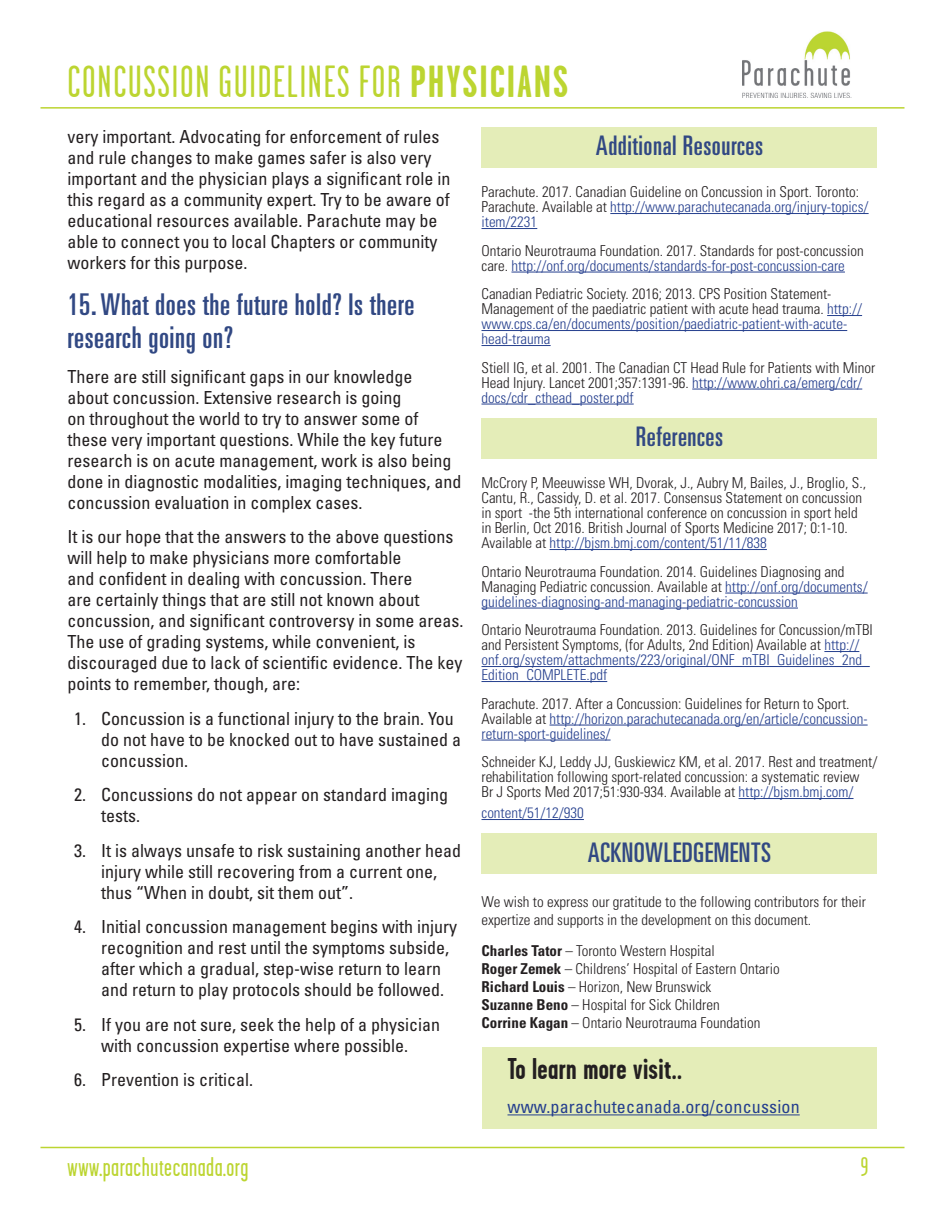
<style>
.page{position:relative;width:945px;height:1215px;background:#fff}
.page>*{position:absolute;margin:0;border:0;box-sizing:border-box;transform-origin:0 0}
.t1{font:45px "Garage Gothic";letter-spacing:.04em;color:#bcd531}
.t2{font:ultra-condensed 30px/33px "Univers";letter-spacing:.02em;color:#314883}
.t3{font:700 30px "Garage Gothic";letter-spacing:.01em;color:#231f20}
.Closing_headers{font:ultra-condensed 27px "Univers";letter-spacing:.02em;color:#314883}
.t4{font:27px "Garage Gothic";letter-spacing:.02em;color:#bcd531}
.body{font:condensed 18px/21px "Univers";color:#231f20}
.t5{font:condensed 18px "Univers";letter-spacing:.01em;color:#253f8e}
.Resources_References{font:300 condensed 15px/15px "Univers";color:#231f20}
.Resources_References-2{font:300 condensed 15px/15px "Univers";color:#253f8e}
.s1{font-weight:700}
.s2{color:#253f8e}
.s3{color:#231f20}
</style>
<div class="page">
<div style="left:482px;top:1047px;width:395px;height:81px;background:#e4edb8"></div>
<hr style="left:40px;top:1147px;width:864px;height:1px;background:#bcd531">
<hr style="left:40px;top:107px;width:864px;height:2px;background:#bcd531">
<img style="left:743px;top:31px;width:107px;height:66px">
<div style="left:482px;top:127px;width:396px;height:40px;background:#e4edb8"></div>
<hr style="left:610px;top:213px;width:259px;height:1px;background:#253f8e">
<hr style="left:482px;top:228px;width:55px;height:1px;background:#253f8e">
<hr style="left:511px;top:272px;width:334px;height:1px;background:#253f8e">
<hr style="left:827px;top:315px;width:35px;height:1px;background:#253f8e">
<hr style="left:482px;top:330px;width:365px;height:1px;background:#253f8e">
<hr style="left:482px;top:345px;width:69px;height:1px;background:#253f8e">
<hr style="left:692px;top:389px;width:170px;height:1px;background:#253f8e">
<hr style="left:482px;top:404px;width:152px;height:1px;background:#253f8e">
<div style="left:482px;top:418px;width:396px;height:40px;background:#e4edb8"></div>
<hr style="left:550px;top:549px;width:217px;height:1px;background:#253f8e">
<hr style="left:725px;top:593px;width:143px;height:1px;background:#253f8e">
<hr style="left:482px;top:608px;width:316px;height:1px;background:#253f8e">
<hr style="left:824px;top:651px;width:35px;height:1px;background:#253f8e">
<hr style="left:482px;top:666px;width:388px;height:1px;background:#253f8e">
<hr style="left:482px;top:681px;width:125px;height:1px;background:#253f8e">
<hr style="left:550px;top:725px;width:318px;height:1px;background:#253f8e">
<hr style="left:482px;top:740px;width:129px;height:1px;background:#253f8e">
<hr style="left:739px;top:798px;width:115px;height:1px;background:#253f8e">
<hr style="left:482px;top:819px;width:102px;height:1px;background:#253f8e">
<div style="left:482px;top:833px;width:396px;height:41px;background:#e4edb8"></div>
<hr style="left:508px;top:1114px;width:292px;height:1px;background:#253f8e">
<p class="t1" style="left:68px;top:54px;width:502px">CONCUSSION GUIDELINES FOR <span class="s1">PHYSICIANS</span></p>
<p class="body" style="left:68px;top:125px;width:384px">very important. Advocating for enforcement of rules and rule changes to make games safer is also very important and the physician plays a significant role in this regard as a community expert. Try to be aware of educational resources available. Parachute may be able to connect you to local Chapters or community workers for this purpose.</p>
<p class="t2" style="left:68px;top:288px;width:348px">15. What does the future hold? Is there research going on?</p>
<p class="body" style="left:68px;top:365px;width:395px">There are still significant gaps in our knowledge<br>about concussion. Extensive research is going<br>on throughout the world to try to answer some of these very important questions. While the key future research is on acute management, work is also being done in diagnostic modalities, imaging techniques, and concussion evaluation in complex cases.</p>
<p class="body" style="left:68px;top:526px;width:397px">It is our hope that the answers to the above questions will help to make physicians more comfortable<br>and confident in dealing with concussion. There<br>are certainly things that are still not known about concussion, and significant controversy in some areas.<br>The use of grading systems, while convenient, is discouraged due to lack of scientific evidence. The key points to remember, though, are:</p>
<p class="body" style="left:101px;top:707px;width:361px;text-indent:-27px">1. Concussion is a functional injury to the brain. You do not have to be knocked out to have sustained a concussion.</p>
<p class="body" style="left:101px;top:784px;width:348px;text-indent:-27px">2. Concussions do not appear on standard imaging tests.</p>
<p class="body" style="left:101px;top:839px;width:361px;text-indent:-27px">3. It is always unsafe to risk sustaining another head injury while still recovering from a current one, thus “When in doubt, sit them out”.</p>
<p class="body" style="left:101px;top:916px;width:357px;text-indent:-27px">4. Initial concussion management begins with injury recognition and rest until the symptoms subside, after which a gradual, step-wise return to learn and return to play protocols should be followed.</p>
<p class="body" style="left:74px;top:1013px;width:367px;text-align:center">5. If you are not sure, seek the help of a physician with concussion expertise where possible.</p>
<p class="body" style="left:74px;top:1069px;width:180px">6. Prevention is critical.</p>
<p class="Closing_headers" style="left:596px;top:130px;width:169px">Additional Resources</p>
<p class="Resources_References" style="left:482px;top:184px;width:389px">Parachute. 2017. Canadian Guideline on Concussion in Sport. Toronto:<br>Parachute. Available at <span class="s2">http://www.parachutecanada.org/injury-topics/ item/2231</span></p>
<p class="Resources_References" style="left:482px;top:243px;width:384px">Ontario Neurotrauma Foundation. 2017. Standards for post-concussion care. <span class="s2">http://onf.org/documents/standards-for-post-concussion-care</span></p>
<p class="Resources_References" style="left:482px;top:286px;width:382px">Canadian Pediatric Society. 2016; 2013. CPS Position Statement-Management of the paediatric patient with acute head trauma. <span class="s2">http:// www.cps.ca/en/documents/position/paediatric-patient-with-acute&shy;head-trauma</span></p>
<p class="Resources_References" style="left:482px;top:360px;width:395px">Stiell IG, et al. 2001. The Canadian CT Head Rule for Patients with Minor<br>Head Injury. Lancet 2001;357:1391-96. <span class="s2">http://www.ohri.ca/emerg/cdr/ docs/cdr_cthead_poster.pdf</span></p>
<p class="Closing_headers" style="left:636px;top:421px;width:89px">References</p>
<p class="Resources_References" style="left:482px;top:475px;width:386px">McCrory P, Meeuwisse WH, Dvorak, J., Aubry M, Bailes, J., Broglio, S., Cantu, R., Cassidy, D. et al. 2017. Consensus Statement on concussion in sport -the 5th international conference on concussion in sport held in Berlin, Oct 2016. British Journal of Sports Medicine 2017; 0:1-10.<br>Available at <span class="s2">http://bjsm.bmj.com/content/51/11/838</span></p>
<p class="Resources_References" style="left:482px;top:564px;width:388px">Ontario Neurotrauma Foundation. 2014. Guidelines Diagnosing and<br>Managing Pediatric concussion. Available at <span class="s2">http://onf.org/documents/ guidelines-diagnosing-and-managing-pediatric-concussion</span></p>
<p class="Resources_References" style="left:482px;top:622px;width:393px">Ontario Neurotrauma Foundation. 2013. Guidelines for Concussion/mTBI and Persistent Symptoms, (for Adults, 2nd Edition) Available at <span class="s2">http:// onf.org/system/attachments/223/original/ONF_mTBI_Guidelines_2nd_ Edition_COMPLETE.pdf</span></p>
<p class="Resources_References-2" style="left:482px;top:696px;width:388px"><span class="s3">Parachute. 2017. After a Concussion: Guidelines for Return to Sport.<br>Available at</span> http://horizon.parachutecanada.org/en/article/concussion&shy;return-sport-guidelines/</p>
<p class="Resources_References" style="left:482px;top:754px;width:397px">Schneider KJ, Leddy JJ, Guskiewicz KM, et al. 2017. Rest and treatment/ rehabilitation following sport-related concussion: a systematic review<br>Br J Sports Med 2017;51:930-934. Available at <span class="s2">http://bjsm.bmj.com/</span></p>
<p class="Resources_References-2" style="left:482px;top:805px;width:104px">content/51/12/930</p>
<p class="Closing_headers" style="left:588px;top:837px;width:185px">ACKNOWLEDGEMENTS</p>
<p class="Resources_References" style="left:482px;top:892px;width:386px;line-height:18px">We wish to express our gratitude to the following contributors for their expertize and supports in the development on this document.</p>
<p class="Resources_References" style="left:482px;top:943px;width:235px"><span class="s1">Charles Tator</span> – Toronto Western Hospital</p>
<p class="Resources_References" style="left:482px;top:961px;width:300px"><span class="s1">Roger Zemek</span> – Childrens’ Hospital of Eastern Ontario</p>
<p class="Resources_References" style="left:482px;top:979px;width:231px"><span class="s1">Richard Louis</span> – Horizon, New Brunswick</p>
<p class="Resources_References" style="left:482px;top:997px;width:240px"><span class="s1">Suzanne Beno</span> – Hospital for Sick Children</p>
<p class="Resources_References" style="left:482px;top:1015px;width:281px"><span class="s1">Corrine Kagan</span> – Ontario Neurotrauma Foundation</p>
<p class="t3" style="left:508px;top:1050px;width:176px">To learn more visit..</p>
<p class="t5" style="left:508px;top:1095px;width:294px">www.parachutecanada.org/concussion</p>
<p class="t4" style="left:68px;top:1150px;width:182px">www.parachutecanada.org</p>
<p class="t4" style="left:861px;top:1150px;width:9px">9</p>
</div>
